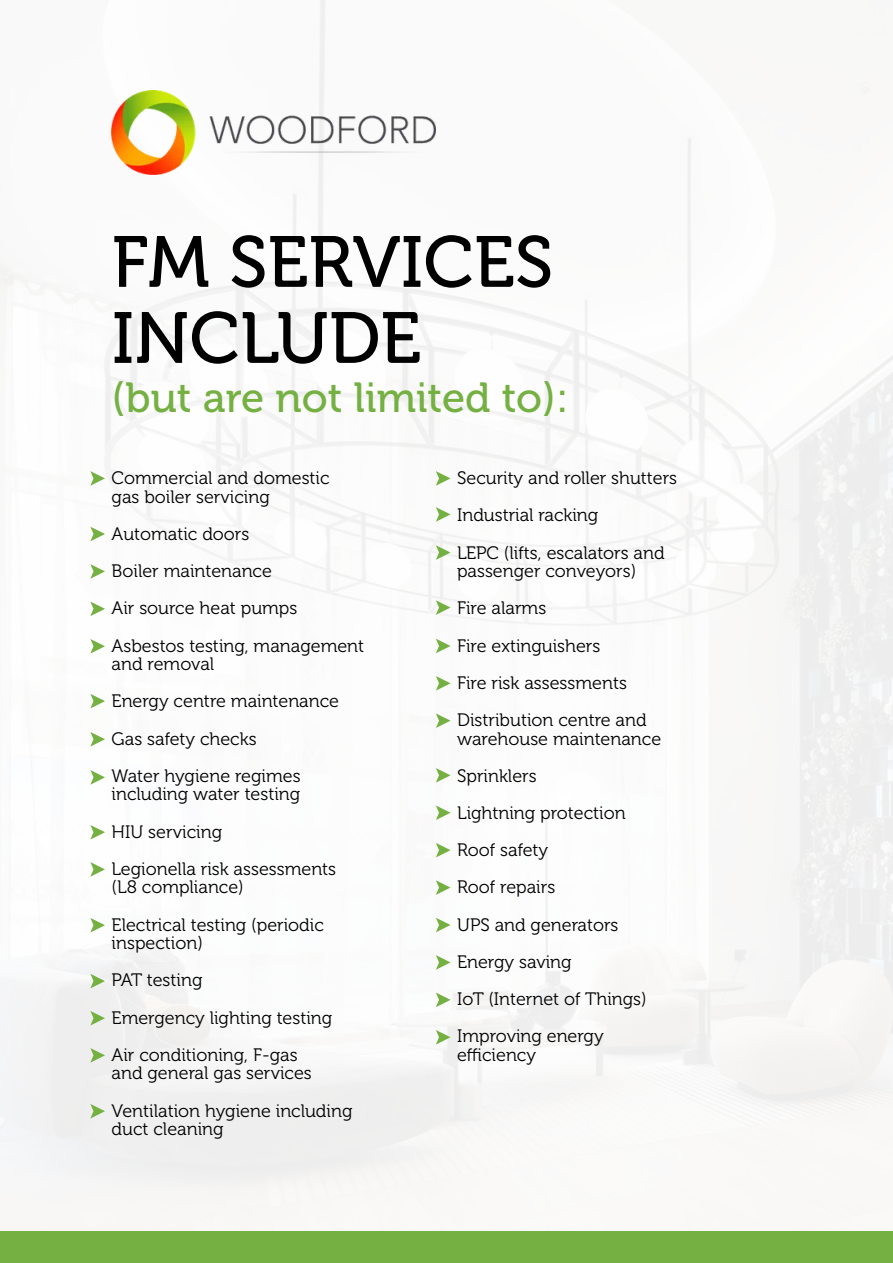
<style>
.page{position:relative;width:893px;height:1263px;background:#fff}
.page>*{position:absolute;margin:0;border:0;box-sizing:border-box;transform-origin:0 0}
.t1{font:72px/76.1px "Museo 500";color:#000}
.t2{font:42px "Museo 500";color:#75b042}
.t3{font:18px/37.2px "Museo 300";color:#000}
</style>
<div class="page">
<div style="left:0;top:1231px;width:893px;height:32px;background:#75b042"></div>
<img style="left:112px;top:90px;width:324px;height:85px">
<svg style="left:90px;top:471px;width:15px;height:15px"></svg>
<svg style="left:436px;top:471px;width:14px;height:15px"></svg>
<svg style="left:436px;top:507px;width:14px;height:15px"></svg>
<svg style="left:436px;top:545px;width:14px;height:15px"></svg>
<svg style="left:436px;top:600px;width:14px;height:15px"></svg>
<svg style="left:436px;top:639px;width:14px;height:14px"></svg>
<svg style="left:436px;top:676px;width:14px;height:15px"></svg>
<svg style="left:436px;top:713px;width:14px;height:15px"></svg>
<svg style="left:436px;top:768px;width:14px;height:15px"></svg>
<svg style="left:436px;top:805px;width:14px;height:15px"></svg>
<svg style="left:436px;top:843px;width:14px;height:14px"></svg>
<svg style="left:436px;top:918px;width:14px;height:14px"></svg>
<svg style="left:436px;top:880px;width:14px;height:15px"></svg>
<svg style="left:436px;top:955px;width:14px;height:15px"></svg>
<svg style="left:436px;top:992px;width:14px;height:15px"></svg>
<svg style="left:436px;top:1030px;width:14px;height:14px"></svg>
<svg style="left:90px;top:527px;width:15px;height:14px"></svg>
<svg style="left:90px;top:564px;width:15px;height:15px"></svg>
<svg style="left:90px;top:601px;width:15px;height:15px"></svg>
<svg style="left:90px;top:639px;width:15px;height:15px"></svg>
<svg style="left:90px;top:694px;width:15px;height:14px"></svg>
<svg style="left:90px;top:732px;width:15px;height:14px"></svg>
<svg style="left:90px;top:825px;width:15px;height:14px"></svg>
<svg style="left:90px;top:862px;width:15px;height:15px"></svg>
<svg style="left:90px;top:918px;width:15px;height:14px"></svg>
<svg style="left:90px;top:974px;width:15px;height:14px"></svg>
<svg style="left:90px;top:1011px;width:15px;height:14px"></svg>
<svg style="left:90px;top:1048px;width:15px;height:15px"></svg>
<svg style="left:90px;top:1104px;width:15px;height:14px"></svg>
<svg style="left:90px;top:770px;width:15px;height:15px"></svg>
<h1 class="t1" style="left:112px;top:225px;width:443px">FM SERVICES<br>INCLUDE</h1>
<h2 class="t2" style="left:112px;top:375px;width:458px">(but are not limited to):</h2>
<p class="t3" style="left:112px;top:469px;width:219px;line-height:18.6px">Commercial and domestic gas boiler servicing</p>
<p class="t3" style="left:112px;top:515px;width:254px">Automatic doors<br>Boiler maintenance<br>Air source heat pumps<br>Asbestos testing, management</p>
<p class="t3" style="left:112px;top:646px;width:229px">and removal<br>Energy centre maintenance<br>Gas safety checks<br>Water hygiene regimes</p>
<p class="t3" style="left:112px;top:776px;width:226px">including water testing<br>HIU servicing<br>Legionella risk assessments</p>
<p class="t3" style="left:112px;top:869px;width:214px">(L8 compliance)<br>Electrical testing (periodic</p>
<p class="t3" style="left:112px;top:925px;width:222px">inspection)<br>PAT testing<br>Emergency lighting testing<br>Air conditioning, F-gas</p>
<p class="t3" style="left:112px;top:1055px;width:242px">and general gas services<br>Ventilation hygiene including</p>
<p class="t3" style="left:112px;top:1111px;width:113px">duct cleaning</p>
<p class="t3" style="left:457px;top:460px;width:221px">Security and roller shutters<br>Industrial racking<br>LEPC (lifts, escalators and</p>
<p class="t3" style="left:457px;top:553px;width:191px">passenger conveyors)<br>Fire alarms<br>Fire extinguishers<br>Fire risk assessments<br>Distribution centre and</p>
<p class="t3" style="left:457px;top:720px;width:206px">warehouse maintenance<br>Sprinklers<br>Lightning protection<br>Roof safety<br>Roof repairs<br>UPS and generators<br>Energy saving<br>IoT (Internet of Things)<br>Improving energy</p>
<p class="t3" style="left:457px;top:1036px;width:80px">efficiency</p>
</div>
